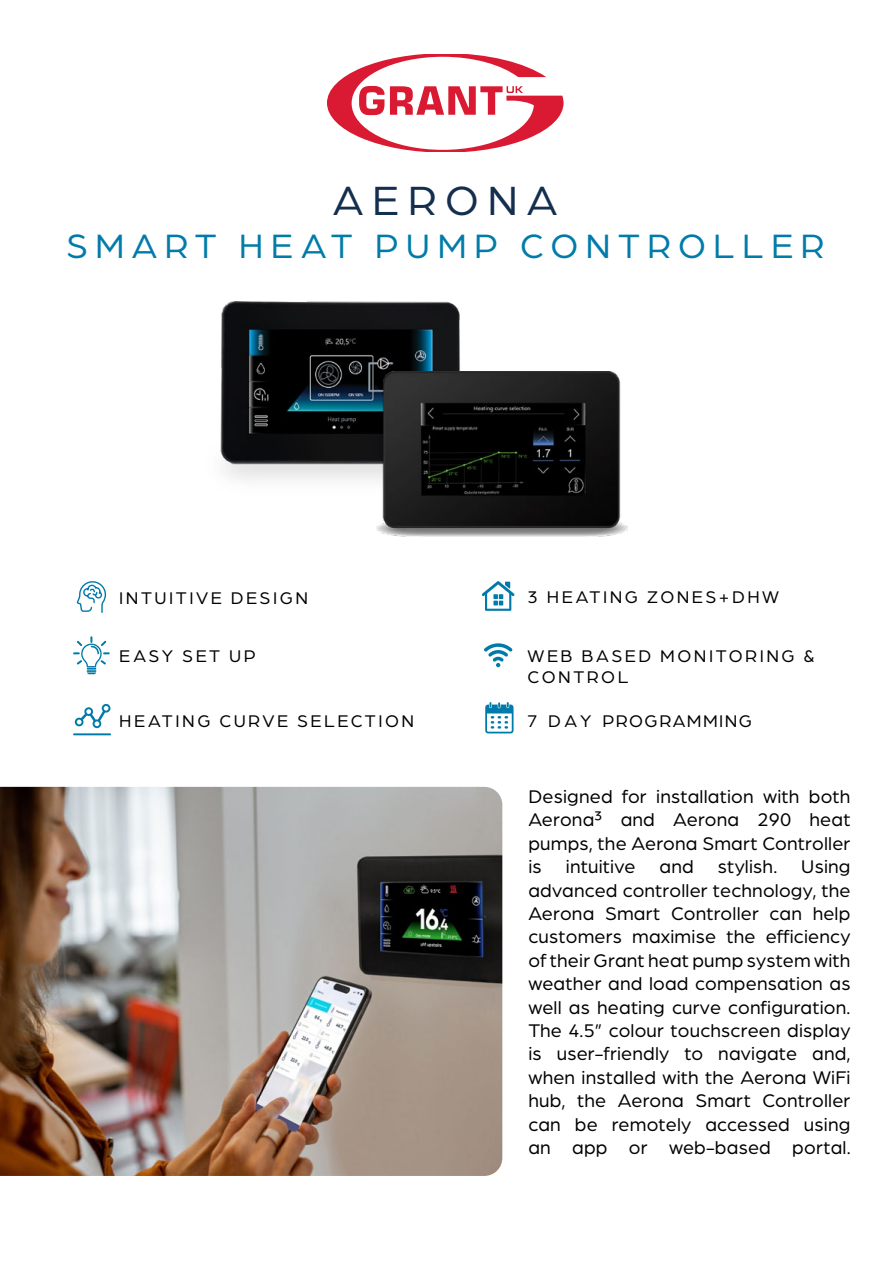
<style>
.page{position:relative;width:893px;height:1263px;background:#fff}
.page>*{position:absolute;margin:0;border:0;box-sizing:border-box;transform-origin:0 0}
.t1{font:43.5px "Arboria";letter-spacing:.2em;color:#142e4e}
.t2{font:36px "Arboria";letter-spacing:.2em;color:#017ba9}
.t3{font:19.5px/23.4px "Arboria";letter-spacing:.01em;color:#000;text-align:justify}
.t4{font:18px/21px "Arboria";letter-spacing:.14em;color:#000}
.t5{font:18px "Arboria";letter-spacing:.08em;color:#000}
</style>
<div class="page">
<svg style="left:327px;top:54px;width:237px;height:98px"></svg>
<svg style="left:73px;top:636px;width:37px;height:38px"></svg>
<hr style="left:73px;top:733px;width:38px;height:2px;background:#007ba9">
<svg style="left:75px;top:704px;width:35px;height:24px"></svg>
<svg style="left:482px;top:581px;width:33px;height:30px"></svg>
<svg style="left:484px;top:643px;width:29px;height:24px"></svg>
<svg style="left:485px;top:702px;width:28px;height:31px"></svg>
<svg style="left:76px;top:581px;width:31px;height:32px"></svg>
<img style="left:220px;top:302px;width:240px;height:178px">
<img style="left:377px;top:371px;width:251px;height:166px">
<img style="left:0;top:787px;width:502px;height:389px">
<h1 class="t1" style="left:333px;top:172px;width:226px">AERONA</h1>
<h2 class="t2" style="left:66px;top:223px;width:760px">SMART HEAT PUMP CONTROLLER</h2>
<p class="t4" style="left:119px;top:586px;width:190px">INTUITIVE DESIGN</p>
<p class="t4" style="left:528px;top:586px;width:253px">3 HEATING ZONES+DHW</p>
<p class="t4" style="left:119px;top:644px;width:138px">EASY SET UP</p>
<p class="t4" style="left:528px;top:644px;width:288px">WEB BASED MONITORING &amp;<br>CONTROL</p>
<p class="t4" style="left:119px;top:710px;width:296px">HEATING CURVE SELECTION</p>
<p class="t5" style="left:528px;top:709px;width:226px">7 DAY PROGRAMMING</p>
<p class="t3" style="left:528px;top:784px;width:324px">Designed for installation with both Aerona³ and Aerona 290 heat pumps, the Aerona Smart Controller is intuitive and stylish. Using advanced controller technology, the Aerona Smart Controller can help customers maximise the efficiency of their Grant heat pump system with weather and load compensation as well as heating curve configuration.<br>The 4.5” colour touchscreen display is user-friendly to navigate and, when installed with the Aerona WiFi hub, the Aerona Smart Controller can be remotely accessed using an app or web-based portal.</p>
</div>
